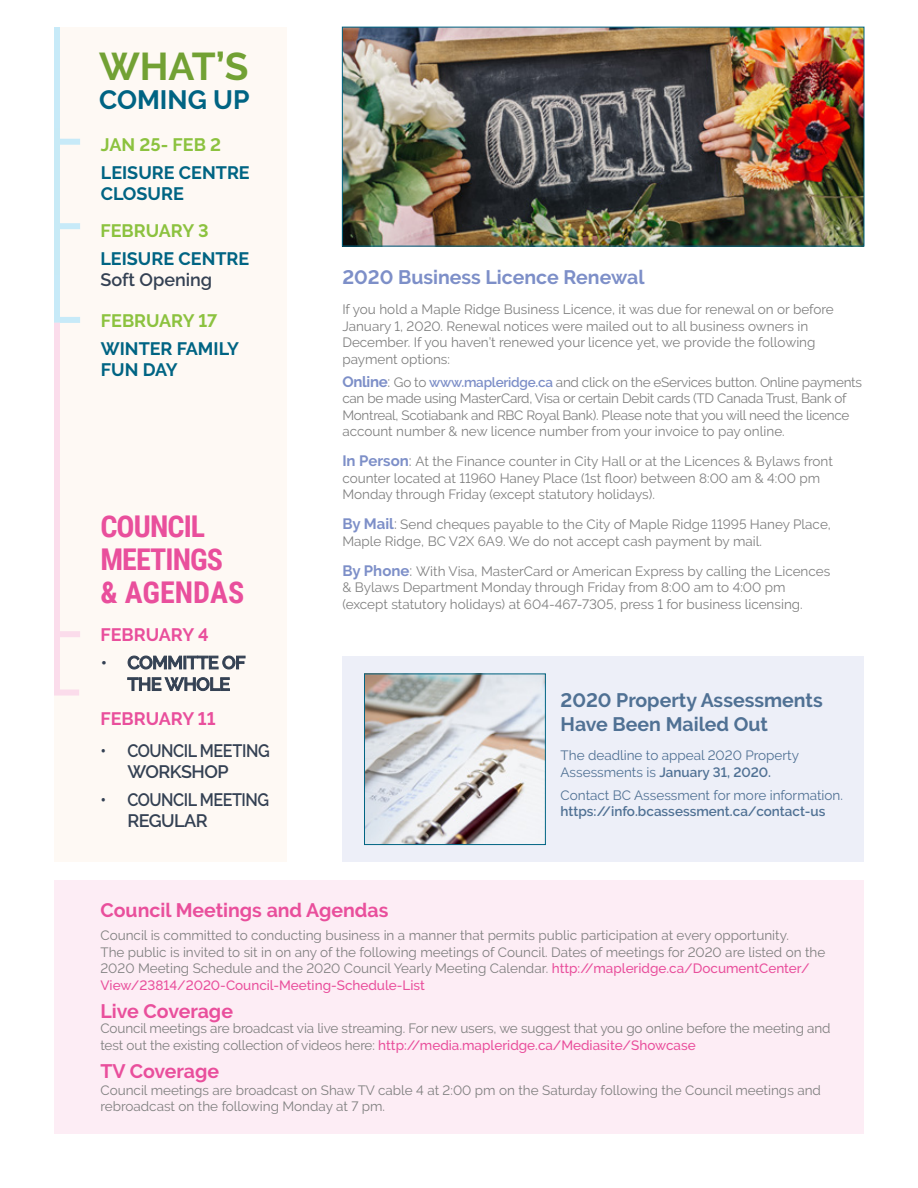
<style>
.page{position:relative;width:918px;height:1188px;background:#fff}
.page>*{position:absolute;margin:0;border:0;box-sizing:border-box;transform-origin:0 0}
.t1{font:700 38.7px "Raleway";color:#72a134}
.t2{font:700 30px/33px "Roboto Condensed";letter-spacing:-.03em;color:#e94f9c}
.t3{font:700 26.4px "Raleway";color:#006483}
.t4{font:700 19.5px "Raleway";color:#e94f9c}
.t5{font:700 19.5px/23.4px "Raleway";color:#507194}
.t6{font:700 19.5px "Raleway";color:#7d8fc8}
.t7{font:700 18px/21px "Raleway";color:#006483}
.t8{font:600 18px/21px "Raleway";letter-spacing:-.03em;color:#344153;scale:.9 1}
.t9{font:700 18px "Raleway";color:#8cc23f}
.t10{font:700 18px "Raleway";color:#e94f9c}
.t11{font:600 18px/21.6px "Raleway";letter-spacing:-.03em;color:#344153}
.t12{font:600 18px "Raleway";color:#344153}
.t13{font:13.5px/16.5px "Raleway";color:#808080}
.t14{font:13.5px/16.5px "Raleway";letter-spacing:-.02em;color:#808080}
.t15{font:13.5px/16.2px "Raleway";color:#507194}
.t16{font:600 13.5px "Raleway";color:#507194}
.s1{font-weight:700;font-size:15px;color:#7d8fc8}
.s2{font-size:15px}
.s3{font-weight:600;color:#7d8fc8}
.s4{font-weight:600}
.s5{font-weight:500;color:#e94f9c}
</style>
<div class="page">
<div style="left:54px;top:27px;width:232px;height:835px;background:#fef9f4"></div>
<svg style="left:54px;top:27px;width:26px;height:669px"></svg>
<div style="left:54px;top:880px;width:810px;height:254px;background:#fdedf5"></div>
<img style="left:344px;top:29px;width:518px;height:215px">
<div style="left:342px;top:27px;width:522px;height:219px;border:1px solid #006483"></div>
<div style="left:342px;top:657px;width:522px;height:205px;background:#edeff8"></div>
<img style="left:366px;top:676px;width:178px;height:167px">
<div style="left:364px;top:674px;width:182px;height:171px;border:1px solid #006483"></div>
<h1 class="t1" style="left:99px;top:45px;width:151px">WHAT’S</h1>
<h3 class="t3" style="left:99px;top:85px;width:152px">COMING UP</h3>
<h3 class="t9" style="left:101px;top:134px;width:122px">JAN 25- FEB 2</h3>
<h3 class="t7" style="left:101px;top:162px;width:150px">LEISURE CENTRE<br>CLOSURE</h3>
<h3 class="t9" style="left:100px;top:221px;width:110px">FEBRUARY 3</h3>
<h3 class="t7" style="left:100px;top:248px;width:150px">LEISURE CENTRE</h3>
<h3 class="t12" style="left:100px;top:269px;width:113px">Soft Opening</h3>
<h3 class="t9" style="left:101px;top:311px;width:118px">FEBRUARY 17</h3>
<h3 class="t7" style="left:101px;top:338px;width:140px">WINTER FAMILY<br>FUN DAY</h3>
<h2 class="t2" style="left:100px;top:509px;width:145px">COUNCIL<br>MEETINGS &amp; AGENDAS</h2>
<h3 class="t10" style="left:100px;top:625px;width:110px">FEBRUARY 4</h3>
<h3 class="t11" style="left:127px;top:652px;width:120px;text-indent:-26px">• COMMITTE OF<br>THE WHOLE</h3>
<h3 class="t10" style="left:100px;top:709px;width:117px">FEBRUARY 11</h3>
<h3 class="t8" style="left:127px;top:741px;width:160px;text-indent:-27px">• COUNCIL MEETING<br>WORKSHOP</h3>
<h3 class="t8" style="left:127px;top:789px;width:159px;text-indent:-27px">• COUNCIL MEETING<br>REGULAR</h3>
<h3 class="t6" style="left:342px;top:266px;width:304px">2020 Business Licence Renewal</h3>
<p class="t13" style="left:342px;top:301px;width:493px">If you hold a Maple Ridge Business Licence, it was due for renewal on or before January 1, 2020. Renewal notices were mailed out to all business owners in December. If you haven’t renewed your licence yet, we provide the following payment options:</p>
<p class="t14" style="left:342px;top:374px;width:521px"><span class="s1">Online</span><span class="s2">:</span> Go to <span class="s3">www.mapleridge.ca</span> and click on the eServices button. Online payments can be made using MasterCard, Visa or certain Debit cards (TD Canada Trust, Bank of Montreal, Scotiabank and RBC Royal Bank). Please note that you will need the licence account number &amp; new licence number from your invoice to pay online.</p>
<p class="t13" style="left:342px;top:453px;width:492px"><span class="s1">In Person</span><span class="s2">:</span> At the Finance counter in City Hall or at the Licences &amp; Bylaws front counter located at 11960 Haney Place (1st floor) between 8:00 am &amp; 4:00 pm<br>Monday through Friday (except statutory holidays).</p>
<p class="t13" style="left:342px;top:516px;width:490px"><span class="s1">By Mail</span><span class="s2">:</span> Send cheques payable to the City of Maple Ridge 11995 Haney Place,<br>Maple Ridge, BC V2X 6A9. We do not accept cash payment by mail.</p>
<p class="t13" style="left:342px;top:563px;width:489px"><span class="s1">By Phone</span><span class="s2">:</span> With Visa, MasterCard or American Express by calling the Licences &amp; Bylaws Department Monday through Friday from 8:00 am to 4:00 pm (except statutory holidays) at 604-467-7305, press 1 for business licensing.</p>
<h3 class="t5" style="left:561px;top:689px;width:264px">2020 Property Assessments<br>Have Been Mailed Out</h3>
<p class="t15" style="left:561px;top:748px;width:240px">The deadline to appeal 2020 Property<br>Assessments is <span class="s4">January 31, 2020.</span></p>
<p class="t15" style="left:561px;top:787px;width:284px">Contact BC Assessment for more information.</p>
<p class="t16" style="left:561px;top:803px;width:266px">https://info.bcassessment.ca/contact-us</p>
<h3 class="t4" style="left:100px;top:899px;width:289px">Council Meetings and Agendas</h3>
<p class="t13" style="left:100px;top:927px;width:726px">Council is committed to conducting business in a manner that permits public participation at every opportunity.<br>The public is invited to sit in on any of the following meetings of Council. Dates of meetings for 2020 are listed on the 2020 Meeting Schedule and the 2020 Council Yearly Meeting Calendar. <span class="s5">http://mapleridge.ca/DocumentCenter/ View/23814/2020-Council-Meeting-Schedule-List</span></p>
<h3 class="t4" style="left:100px;top:1000px;width:134px">Live Coverage</h3>
<p class="t13" style="left:100px;top:1020px;width:732px">Council meetings are broadcast via live streaming. For new users, we suggest that you go online before the meeting and test out the existing collection of videos here: <span class="s5">http://media.mapleridge.ca/Mediasite/Showcase</span></p>
<h3 class="t4" style="left:100px;top:1060px;width:120px">TV Coverage</h3>
<p class="t13" style="left:100px;top:1082px;width:722px">Council meetings are broadcast on Shaw TV cable 4 at 2:00 pm on the Saturday following the Council meetings and rebroadcast on the following Monday at 7 pm.</p>
</div>
